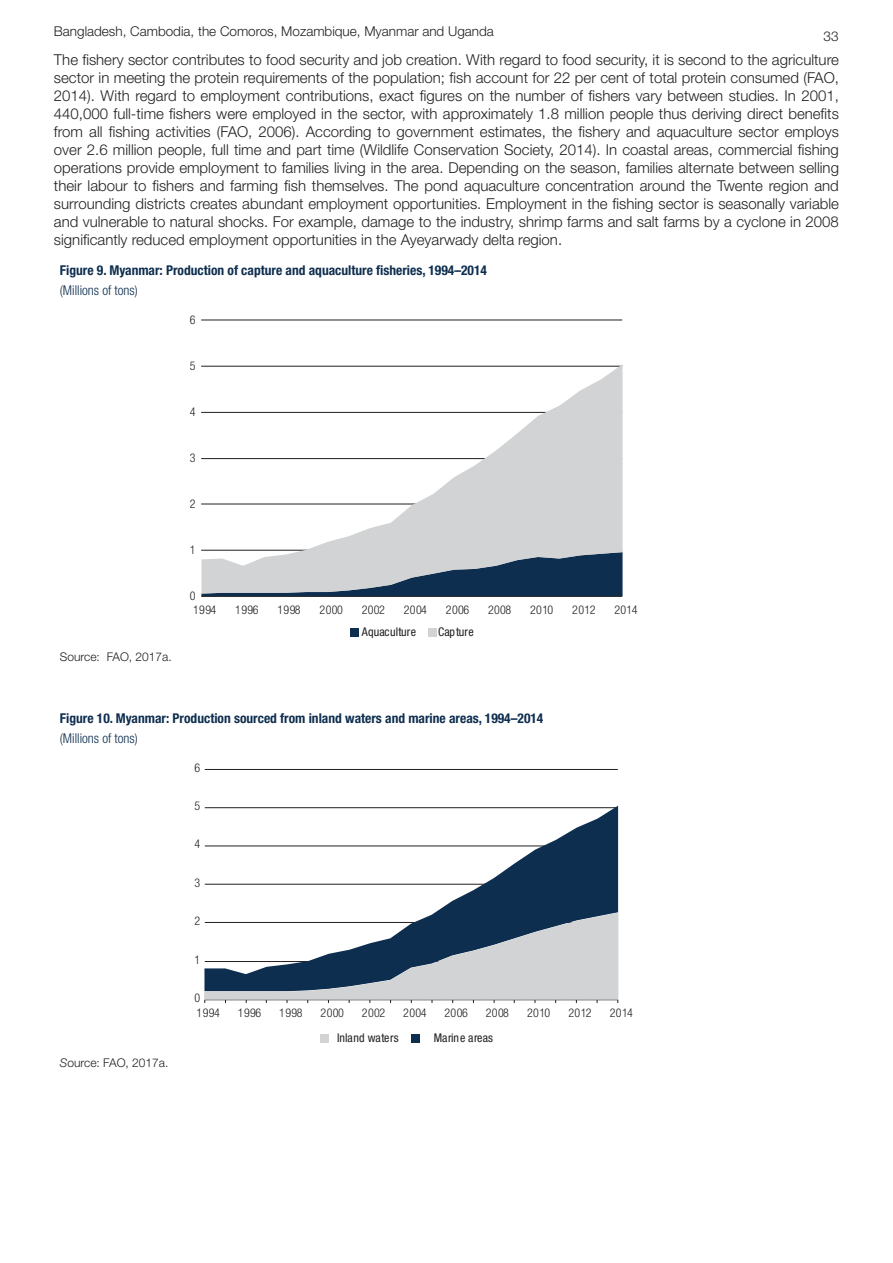
<style>
.page{position:relative;width:893px;height:1263px;background:#fff}
.page>*{position:absolute;margin:0;border:0;box-sizing:border-box;transform-origin:0 0}
.t1{font:300 15px/18px "Helvetica Neue LT Std";color:#231f20;text-align:justify}
.t2{font:700 condensed 13.5px "Helvetica Neue LT Std";color:#0e2e4f}
.t3{font:300 13.5px "Helvetica Neue LT Std";color:#231f20}
.t4{font:300 condensed 13.5px "Helvetica Neue LT Std";color:#0e2e4f}
.t5{font:300 condensed 12px "Helvetica Neue LT Std";letter-spacing:.03em;color:#231f20}
.t6{font:condensed 12px "Helvetica Neue LT Std";letter-spacing:.015em;color:#231f20}
.t7{font:300 12px "Helvetica Neue LT Std";color:#231f20}
.s1{font-style:italic}
</style>
<div class="page">
<hr style="left:201px;top:320px;width:421px;height:1px;background:#231f20">
<svg style="left:201px;top:594px;width:421px;height:2px"></svg>
<svg style="left:201px;top:365px;width:421px;height:229px"></svg>
<hr style="left:201px;top:596px;width:421px;height:1px;background:#231f20">
<div style="left:350px;top:628px;width:9px;height:9px;background:#0e2e4f"></div>
<div style="left:428px;top:628px;width:8px;height:9px;background:#d1d3d4"></div>
<hr style="left:205px;top:769px;width:413px;height:1px;background:#231f20">
<svg style="left:204px;top:806px;width:414px;height:107px"></svg>
<div style="left:411px;top:1035px;width:9px;height:8px;background:#0e2e4f"></div>
<div style="left:320px;top:1035px;width:9px;height:8px;background:#d1d3d4"></div>
<svg style="left:204px;top:913px;width:414px;height:90px"></svg>
<p class="t3" style="left:54px;top:26px;width:441px">Bangladesh, Cambodia, the Comoros, Mozambique, Myanmar and Uganda</p>
<p class="t1" style="left:54px;top:52px;width:786px">The fishery sector contributes to food security and job creation. With regard to food security, it is second to the agriculture sector in meeting the protein requirements of the population; fish account for 22 per cent of total protein consumed (FAO, 2014). With regard to employment contributions, exact figures on the number of fishers vary between studies. In 2001, 440,000 full-time fishers were employed in the sector, with approximately 1.8 million people thus deriving direct benefits from all fishing activities (FAO, 2006). According to government estimates, the fishery and aquaculture sector employs over 2.6 million people, full time and part time (Wildlife Conservation Society, 2014). In coastal areas, commercial fishing operations provide employment to families living in the area. Depending on the season, families alternate between selling their labour to fishers and farming fish themselves. The pond aquaculture concentration around the Twente region and surrounding districts creates abundant employment opportunities. Employment in the fishing sector is seasonally variable and vulnerable to natural shocks. For example, damage to the industry, shrimp farms and salt farms by a cyclone in 2008 significantly reduced employment opportunities in the Ayeyarwady delta region.</p>
<p class="t2" style="left:60px;top:265px;width:429px">Figure 9. Myanmar: Production of capture and aquaculture fisheries, 1994–2014</p>
<p class="t4" style="left:60px;top:286px;width:79px">(Millions of tons)</p>
<p class="t3" style="left:823px;top:31px;width:17px">33</p>
<p class="t5" style="left:190px;top:315px;width:7px">6</p>
<p class="t5" style="left:190px;top:361px;width:7px">5</p>
<p class="t5" style="left:190px;top:407px;width:7px">4</p>
<p class="t5" style="left:190px;top:453px;width:7px">3</p>
<p class="t5" style="left:190px;top:499px;width:7px">2</p>
<p class="t5" style="left:190px;top:545px;width:7px">1</p>
<p class="t5" style="left:190px;top:591px;width:7px">0</p>
<p class="t7" style="left:60px;top:653px;width:113px">Source: FAO, 2017a.</p>
<p class="t5" style="left:193px;top:605px;width:25px">1994</p>
<p class="t5" style="left:235px;top:605px;width:25px">1996</p>
<p class="t5" style="left:277px;top:605px;width:25px">1998</p>
<p class="t5" style="left:319px;top:605px;width:25px">2000</p>
<p class="t5" style="left:362px;top:605px;width:25px">2002</p>
<p class="t5" style="left:404px;top:605px;width:25px">2004</p>
<p class="t5" style="left:446px;top:605px;width:25px">2006</p>
<p class="t5" style="left:488px;top:605px;width:25px">2008</p>
<p class="t5" style="left:530px;top:605px;width:25px">2010</p>
<p class="t5" style="left:572px;top:605px;width:25px">2012</p>
<p class="t5" style="left:614px;top:605px;width:25px">2014</p>
<p class="t6" style="left:362px;top:628px;width:56px">Aquaculture</p>
<p class="t6" style="left:438px;top:628px;width:37px">Capture</p>
<p class="t2" style="left:60px;top:713px;width:485px">Figure 10. Myanmar: Production sourced from inland waters and marine areas, 1994–2014</p>
<p class="t4" style="left:60px;top:733px;width:79px">(Millions of tons)</p>
<p class="t5" style="left:194px;top:763px;width:7px">6</p>
<p class="t5" style="left:194px;top:801px;width:7px">5</p>
<p class="t5" style="left:194px;top:840px;width:7px">4</p>
<p class="t5" style="left:194px;top:878px;width:7px">3</p>
<p class="t5" style="left:194px;top:917px;width:7px">2</p>
<p class="t5" style="left:194px;top:955px;width:7px">1</p>
<p class="t5" style="left:194px;top:994px;width:7px">0</p>
<p class="t7" style="left:60px;top:1059px;width:110px"><span class="s1">S</span>ource: FAO, 2017a.</p>
<p class="t5" style="left:197px;top:1009px;width:25px">1994</p>
<p class="t5" style="left:238px;top:1009px;width:25px">1996</p>
<p class="t5" style="left:279px;top:1009px;width:25px">1998</p>
<p class="t5" style="left:320px;top:1009px;width:25px">2000</p>
<p class="t5" style="left:362px;top:1009px;width:25px">2002</p>
<p class="t5" style="left:403px;top:1009px;width:25px">2004</p>
<p class="t5" style="left:444px;top:1009px;width:25px">2006</p>
<p class="t5" style="left:486px;top:1009px;width:25px">2008</p>
<p class="t5" style="left:527px;top:1009px;width:25px">2010</p>
<p class="t5" style="left:568px;top:1009px;width:25px">2012</p>
<p class="t5" style="left:610px;top:1009px;width:25px">2014</p>
<p class="t6" style="left:337px;top:1034px;width:63px">Inland waters</p>
<p class="t6" style="left:434px;top:1034px;width:61px">Marine areas</p>
</div>
